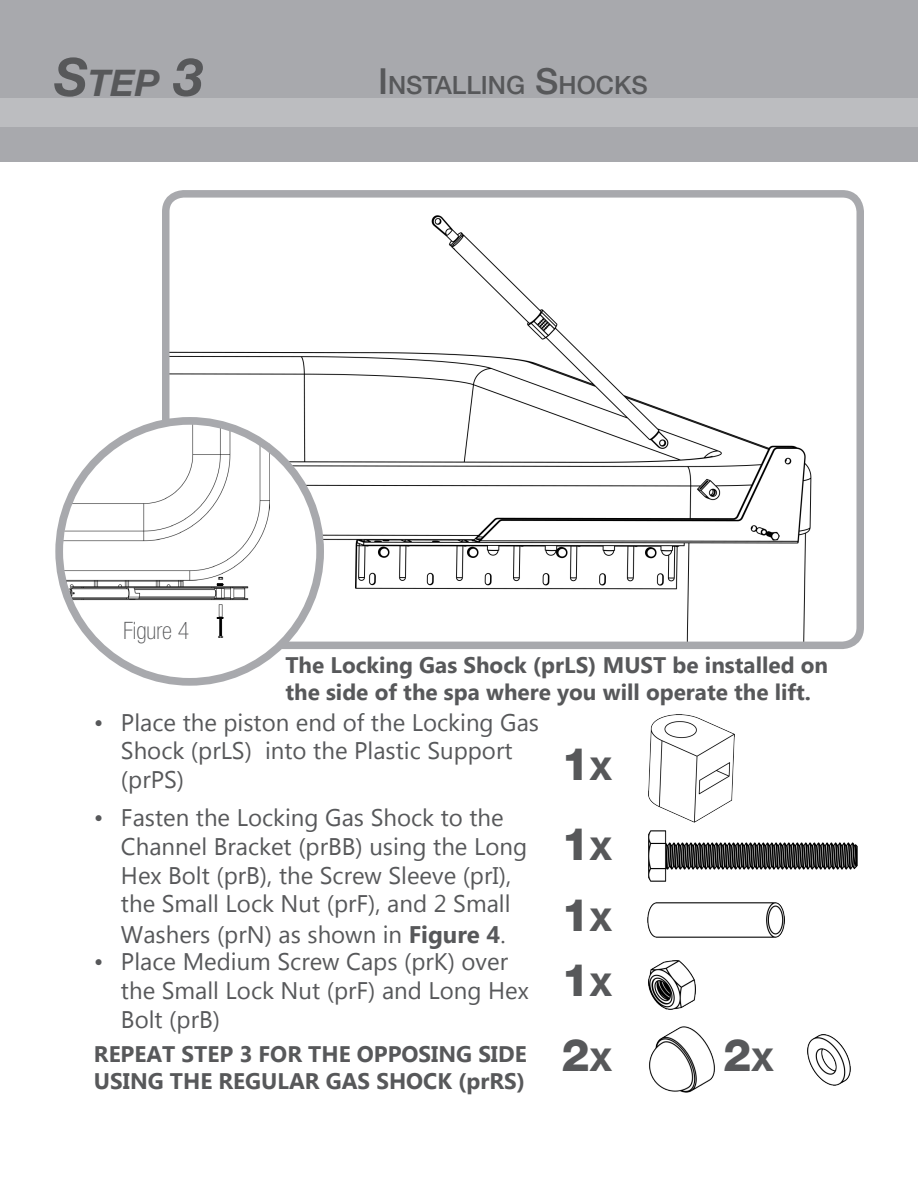
<style>
.page{position:relative;width:918px;height:1188px;background:#fff}
.page>*{position:absolute;margin:0;border:0;box-sizing:border-box;transform-origin:0 0}
.Step_heading{font:800 45px "Helvetica Neue";color:#57585a}
.Step_heading-2{font:italic 700 36.75px "Helvetica Neue";color:#57585a}
.STEP_DISCRIPTION{font:500 25.2px "Helvetica Neue";color:#57585a}
.t1{font:24px/28.8px "Myanmar Text";color:#57585a}
.PARTS{font:100 condensed 24px "Helvetica Neue";color:#57585a}
.body_text{font:700 22.5px/27px "Myanmar Text";color:#57585a}
.body_text-2{font:700 22.5px/27px "Myanmar Text";color:#57585a}
.s1{font-size:52.5px}
.s2{font-size:36px}
.s3{font-weight:700}
.s4{font-style:inherit}
.s5{font-size:31.5px}
</style>
<div class="page">
<div style="left:0;top:0;width:918px;height:162px;background:#a8a9ad"></div>
<div style="left:0;top:98px;width:918px;height:29px;background:#bcbdc0"></div>
<img style="left:171px;top:199px;width:684px;height:441px">
<div style="left:162px;top:190px;width:702px;height:459px;border:8px solid #a8a9ad;border-radius:18px"></div>
<img style="left:648px;top:830px;width:210px;height:51px">
<img style="left:648px;top:960px;width:48px;height:49px">
<img style="left:648px;top:902px;width:136px;height:36px">
<svg style="left:55px;top:417px;width:269px;height:269px"></svg>
<svg style="left:217px;top:617px;width:6px;height:2px"></svg>
<img style="left:648px;top:714px;width:86px;height:109px">
<img style="left:649px;top:1026px;width:66px;height:67px">
<img style="left:808px;top:1035px;width:43px;height:51px">
<p class="Step_heading-2" style="left:54px;top:60px;width:151px"><span class="s1">S</span>tep <span class="s1">3</span></p>
<p class="STEP_DISCRIPTION" style="left:378px;top:70px;width:271px"><span class="s2">I</span> NSTALLING <span class="s2">S</span>HOCKS</p>
<p class="PARTS" style="left:123px;top:617px;width:68px">Figure 4</p>
<p class="body_text" style="left:285px;top:652px;width:544px">The Locking Gas Shock (prLS) MUST be installed on the side of the spa where you will operate the lift.</p>
<p class="t1" style="left:121px;top:708px;width:420px;text-indent:-27px">• Place the piston end of the Locking Gas<br>Shock (prLS) into the Plastic Support (prPS)</p>
<p class="t1" style="left:121px;top:803px;width:408px;text-indent:-27px">• Fasten the Locking Gas Shock to the Channel Bracket (prBB) using the Long Hex Bolt (prB), the Screw Sleeve (prI), the Small Lock Nut (prF), and 2 Small Washers (prN) as shown in <span class="s3">Figure 4</span>.</p>
<p class="t1" style="left:121px;top:947px;width:409px;text-indent:-27px">• Place Medium Screw Caps (prK) over the Small Lock Nut (prF) and Long Hex<br>Bolt (prB)</p>
<p class="body_text-2" style="left:94px;top:1041px;width:434px"><span class="s4">REPEAT STEP</span> 3 <span class="s4">FOR THE OPPOSING SIDE<br></span>USING THE REGULAR GAS SHOCK (prRS)</p>
<p class="Step_heading" style="left:562px;top:737px;width:52px">1<span class="s5">X</span></p>
<p class="Step_heading" style="left:562px;top:817px;width:52px">1<span class="s5">X</span></p>
<p class="Step_heading" style="left:562px;top:888px;width:52px">1<span class="s5">X</span></p>
<p class="Step_heading" style="left:562px;top:953px;width:52px">1<span class="s5">X</span></p>
<p class="Step_heading" style="left:562px;top:1029px;width:52px">2<span class="s5">X</span></p>
<p class="Step_heading" style="left:723px;top:1029px;width:52px">2<span class="s5">X</span></p>
</div>
